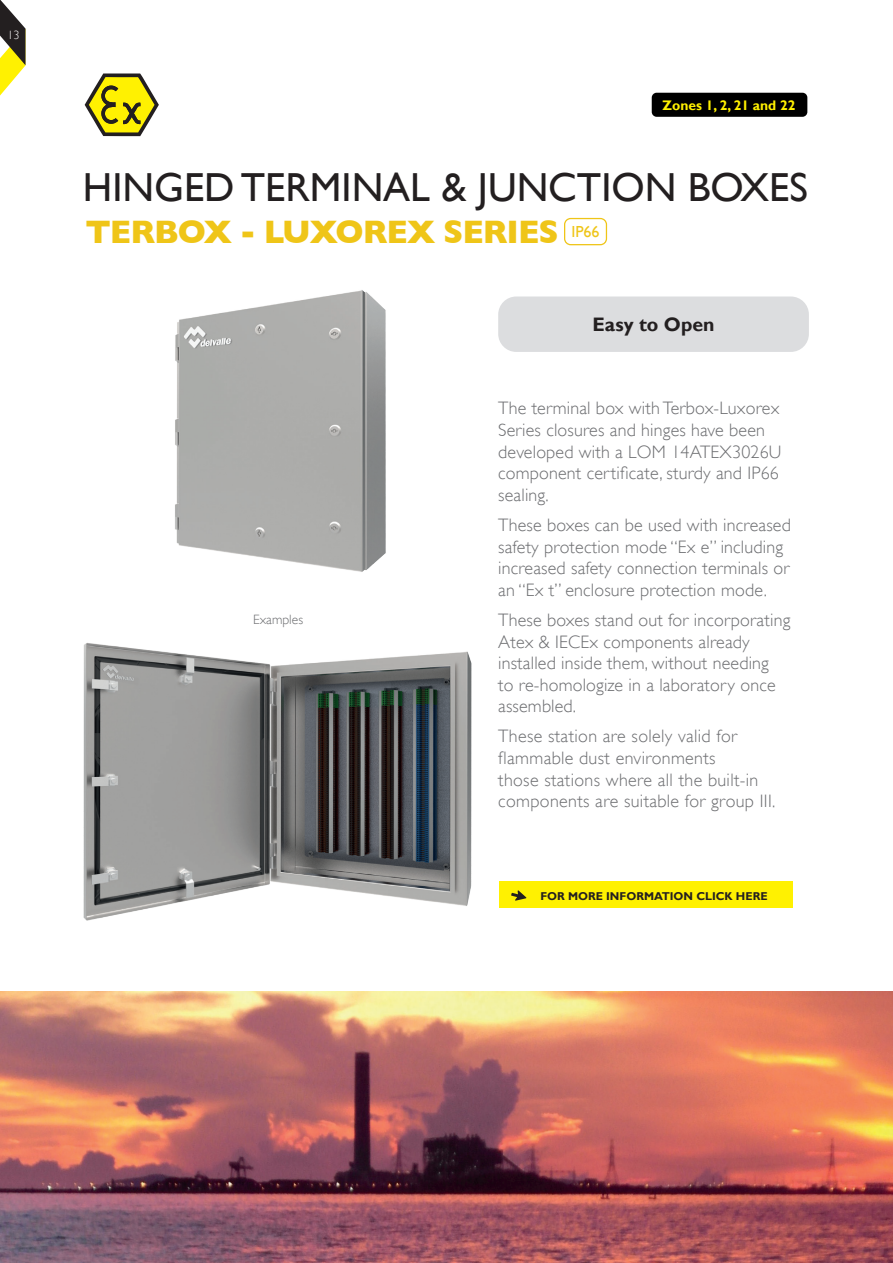
<style>
.page{position:relative;width:893px;height:1263px;background:#fff}
.page>*{position:absolute;margin:0;border:0;box-sizing:border-box;transform-origin:0 0}
.t1{font:40.5px "Gill Sans";color:#231f20}
.t2{font:700 33.15px "Gill Sans";letter-spacing:-.03em;color:#efc518}
.t3{font:700 19.5px "Gill Sans";color:#231f20}
.t4{font:300 18px/21.6px "Gill Sans";letter-spacing:.01em;color:#6c6d70}
.t5{font:700 13.8px "Gill Sans";color:#fff101}
.t6{font:300 13.5px "Gill Sans";color:#6c6d70}
.t7{font:300 12px "Gill Sans";color:#fff}
.t8{font:700 11.4px "Gill Sans";color:#231f20}
</style>
<div class="page">
<svg style="left:0;top:0;width:26px;height:96px"></svg>
<svg style="left:85px;top:73px;width:74px;height:63px"></svg>
<div style="left:499px;top:882px;width:294px;height:26px;background:#fff101"></div>
<svg style="left:511px;top:890px;width:15px;height:11px"></svg>
<div style="left:652px;top:93px;width:155px;height:24px;background:#000;border-radius:5px"></div>
<img style="left:83px;top:643px;width:389px;height:278px">
<img style="left:175px;top:290px;width:211px;height:282px">
<div style="left:498px;top:296px;width:311px;height:56px;background:#dcdddf;border-radius:18px"></div>
<div style="left:564px;top:218px;width:43px;height:27px;border:1px solid #efc518;border-radius:6px"></div>
<img style="left:0;top:991px;width:893px;height:272px">
<p class="t7" style="left:8px;top:28px;width:13px">13</p>
<p class="t5" style="left:663px;top:97px;width:134px">Zones 1, 2, 21 and 22</p>
<h1 class="t1" style="left:83px;top:163px;width:727px">HINGED TERMINAL &amp; JUNCTION BOXES</h1>
<h2 class="t2" style="left:86px;top:212px;width:516px">TERBOX - LUXOREX SERIES <sup>IP66</sup></h2>
<p class="t6" style="left:253px;top:611px;width:51px">Examples</p>
<p class="t3" style="left:593px;top:313px;width:123px">Easy to Open</p>
<p class="t4" style="left:498px;top:398px;width:285px">The terminal box with Terbox-Luxorex<br>Series closures and hinges have been developed with a LOM 14ATEX3026U component certificate, sturdy and IP66 sealing.</p>
<p class="t4" style="left:498px;top:514px;width:294px">These boxes can be used with increased safety protection mode “Ex e” including increased safety connection terminals or an “Ex t” enclosure protection mode.</p>
<p class="t4" style="left:498px;top:609px;width:294px">These boxes stand out for incorporating<br>Atex &amp; IECEx components already installed inside them, without needing<br>to re-homologize in a laboratory once assembled.</p>
<p class="t4" style="left:498px;top:725px;width:279px">These station are solely valid for flammable dust environments<br>those stations where all the built-in components are suitable for group III.</p>
<p class="t8" style="left:540px;top:889px;width:229px">FOR MORE INFORMATION CLICK HERE</p>
</div>
